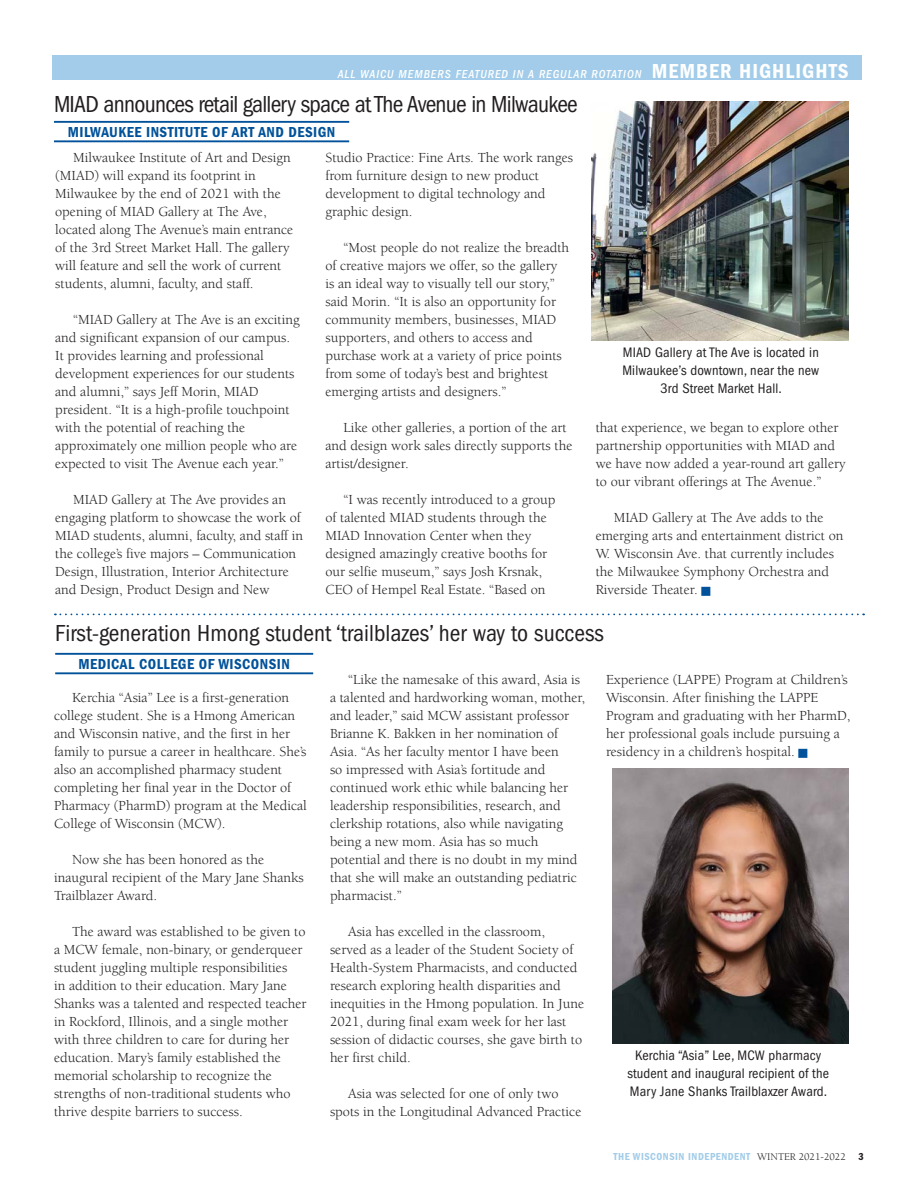
<style>
.page{position:relative;width:918px;height:1188px;background:#fff}
.page>*{position:absolute;margin:0;border:0;box-sizing:border-box;transform-origin:0 0}
.continued_on{font:condensed 24px "ITC Franklin Gothic Std";color:#231f20}
.continued_on-2{font:condensed 24px "ITC Franklin Gothic Std";letter-spacing:-.025em;color:#231f20}
.section_head{font:21px "ITC Franklin Gothic Std Dm Cd";letter-spacing:.05em;color:#fff}
.school_tag{font:15px "ITC Franklin Gothic Std Dm Cd";letter-spacing:.03em;color:#01529a}
.continued_on-3{font:14.25px/18px "Berkeley Std";color:#231f20}
.t1{font:condensed 14.25px/18px "ITC Franklin Gothic Std";letter-spacing:.01em;color:#231f20;text-align:center}
.t2{font:italic 500 condensed 12px "ITC Franklin Gothic Std";letter-spacing:.075em;color:#fff}
.t3{font:10.5px "ITC Franklin Gothic Std Dm Cd";letter-spacing:.05em;color:#a2cce9}
.s1{font-family:"Berkeley Std";color:#231f20}
.s2{color:#231f20}
</style>
<div class="page">
<svg style="left:55px;top:614px;width:809px;height:1px"></svg>
<hr style="left:55px;top:653px;width:258px;height:2px;background:#01529a">
<hr style="left:55px;top:672px;width:258px;height:2px;background:#01529a">
<hr style="left:54px;top:121px;width:295px;height:2px;background:#01529a">
<hr style="left:54px;top:140px;width:295px;height:2px;background:#01529a">
<div style="left:52px;top:56px;width:810px;height:24px;background:#a2cce9"></div>
<img style="left:592px;top:101px;width:256px;height:240px">
<img style="left:612px;top:768px;width:236px;height:275px">
<p class="t2" style="left:338px;top:68px;width:305px">ALL WAICU MEMBERS FEATURED IN A REGULAR ROTATION</p>
<p class="section_head" style="left:652px;top:59px;width:199px">MEMBER HIGHLIGHTS</p>
<p class="continued_on-2" style="left:54px;top:91px;width:525px">MIAD announces retail gallery space at The Avenue in Milwaukee</p>
<p class="school_tag" style="left:68px;top:123px;width:269px">MILWAUKEE INSTITUTE OF ART AND DESIGN</p>
<p class="continued_on-3" style="left:55px;top:149px;width:240px;text-indent:18px">Milwaukee Institute of Art and Design (MIAD) will expand its footprint in Milwaukee by the end of 2021 with the opening of MIAD Gallery at The Ave, located along The Avenue’s main entrance of the 3rd Street Market Hall. The gallery will feature and sell the work of current students, alumni, faculty, and staff.</p>
<p class="continued_on-3" style="left:55px;top:311px;width:246px;text-indent:18px">“MIAD Gallery at The Ave is an exciting and significant expansion of our campus.<br>It provides learning and professional development experiences for our students and alumni,” says Jeff Morin, MIAD president. “It is a high-profile touchpoint with the potential of reaching the approximately one million people who are expected to visit The Avenue each year.”</p>
<p class="continued_on-3" style="left:55px;top:491px;width:250px;text-indent:18px">MIAD Gallery at The Ave provides an engaging platform to showcase the work of MIAD students, alumni, faculty, and staff in the college’s five majors – Communication Design, Illustration, Interior Architecture and Design, Product Design and New</p>
<p class="continued_on-3" style="left:325px;top:149px;width:249px">Studio Practice: Fine Arts. The work ranges from furniture design to new product development to digital technology and graphic design.</p>
<p class="continued_on-3" style="left:325px;top:239px;width:245px;text-indent:18px">“Most people do not realize the breadth of creative majors we offer, so the gallery is an ideal way to visually tell our story,” said Morin. “It is also an opportunity for community members, businesses, MIAD supporters, and others to access and purchase work at a variety of price points from some of today’s best and brightest emerging artists and designers.”</p>
<p class="continued_on-3" style="left:325px;top:419px;width:249px;text-indent:18px">Like other galleries, a portion of the art and design work sales directly supports the artist/designer.</p>
<p class="continued_on-3" style="left:325px;top:491px;width:231px;text-indent:18px">“I was recently introduced to a group of talented MIAD students through the MIAD Innovation Center when they designed amazingly creative booths for our selfie museum,” says Josh Krsnak, CEO of Hempel Real Estate. “Based on</p>
<p class="t1" style="left:622px;top:344px;width:198px;text-align:left">MIAD Gallery at The Ave is located in<br>Milwaukee’s downtown, near the new</p>
<p class="t1" style="left:661px;top:380px;width:123px">3rd Street Market Hall.</p>
<p class="continued_on-3" style="left:596px;top:419px;width:252px">that experience, we began to explore other partnership opportunities with MIAD and we have now added a year-round art gallery to our vibrant offerings at The Avenue.”</p>
<p class="continued_on-3" style="left:596px;top:509px;width:249px;text-indent:18px">MIAD Gallery at The Ave adds to the emerging arts and entertainment district on W. Wisconsin Ave. that currently includes the Milwaukee Symphony Orchestra and Riverside Theater.</p>
<p class="continued_on" style="left:55px;top:620px;width:550px">First-generation Hmong student ‘trailblazes’ her way to success</p>
<p class="school_tag" style="left:79px;top:655px;width:213px">MEDICAL COLLEGE OF WISCONSIN</p>
<p class="continued_on-3" style="left:54px;top:689px;width:255px;text-indent:18px">Kerchia “Asia” Lee is a first-generation college student. She is a Hmong American and Wisconsin native, and the first in her family to pursue a career in healthcare. She’s also an accomplished pharmacy student completing her final year in the Doctor of Pharmacy (PharmD) program at the Medical College of Wisconsin (MCW).</p>
<p class="continued_on-3" style="left:54px;top:851px;width:251px;text-indent:18px">Now she has been honored as the inaugural recipient of the Mary Jane Shanks<br>Trailblazer Award.</p>
<p class="continued_on-3" style="left:54px;top:923px;width:254px;text-indent:18px">The award was established to be given to a MCW female, non-binary, or genderqueer student juggling multiple responsibilities<br>in addition to their education. Mary Jane Shanks was a talented and respected teacher in Rockford, Illinois, and a single mother with three children to care for during her education. Mary’s family established the memorial scholarship to recognize the strengths of non-traditional students who thrive despite barriers to success.</p>
<p class="continued_on-3" style="left:330px;top:671px;width:257px;text-indent:18px">“Like the namesake of this award, Asia is a talented and hardworking woman, mother, and leader,” said MCW assistant professor Brianne K. Bakken in her nomination of Asia. “As her faculty mentor I have been<br>so impressed with Asia’s fortitude and continued work ethic while balancing her leadership responsibilities, research, and clerkship rotations, also while navigating being a new mom. Asia has so much potential and there is no doubt in my mind that she will make an outstanding pediatric pharmacist.”</p>
<p class="continued_on-3" style="left:330px;top:923px;width:256px;text-indent:18px">Asia has excelled in the classroom, served as a leader of the Student Society of Health-System Pharmacists, and conducted research exploring health disparities and inequities in the Hmong population. In June 2021, during final exam week for her last session of didactic courses, she gave birth to her first child.</p>
<p class="continued_on-3" style="left:330px;top:1085px;width:253px;text-align:center">Asia was selected for one of only two<br>spots in the Longitudinal Advanced Practice</p>
<p class="continued_on-3" style="left:606px;top:671px;width:246px">Experience (LAPPE) Program at Children’s Wisconsin. After finishing the LAPPE Program and graduating with her PharmD, her professional goals include pursuing a residency in a children’s hospital.</p>
<p class="t1" style="left:627px;top:1046px;width:203px">Kerchia “Asia” Lee, MCW pharmacy student and inaugural recipient of the</p>
<p class="t1" style="left:630px;top:1082px;width:199px">Mary Jane Shanks Trailblaxzer Award.</p>
<p class="t3" style="left:614px;top:1151px;width:252px">THE WISCONSIN INDEPENDENT <span class="s1">WINTER 2021-2022</span> <span class="s2">3</span></p>
</div>
